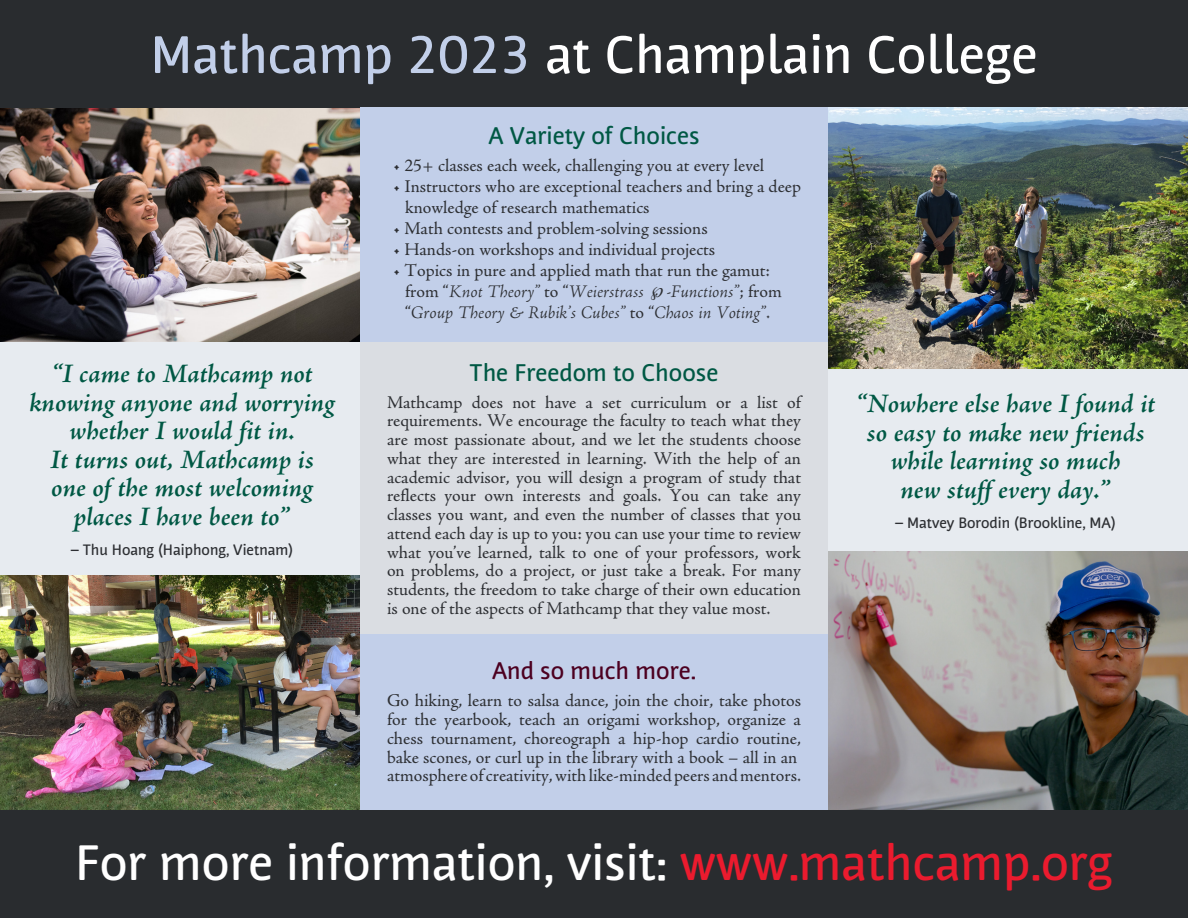
<style>
.page{position:relative;width:1188px;height:918px;background:#fff}
.page>*{position:absolute;margin:0;border:0;box-sizing:border-box;transform-origin:0 0}
.t1{font:500 52.5px "Nuvo OT";color:#fff}
.t2{font:500 49.5px "Nuvo OT";color:#fff}
.t3{font:italic 600 27px/28.5px "Adobe Jenson Pro";color:#005844;text-align:center}
.t4{font:500 24px "Nuvo OT";color:#005844}
.t5{font:500 24px "Nuvo OT";color:#4c0020}
.t6{font:18px/18.8px "Adobe Jenson Pro";color:#2d2f33;text-align:justify}
.t7{font:italic 300 18px/21px "Adobe Jenson Pro";color:#2d2f33}
.t8{font:500 15px "Nuvo OT";color:#2d2f33}
.s1{color:#c2cfe9}
.s2{font-weight:400;font-style:normal}
.s3{color:#eb1b2e}
</style>
<div class="page">
<div style="left:828px;top:342px;width:360px;height:210px;background:#e7ebf0"></div>
<div style="left:0;top:342px;width:360px;height:234px;background:#e7ebf0"></div>
<div style="left:0;top:0;width:1188px;height:108px;background:#292c2f"></div>
<div style="left:0;top:810px;width:1188px;height:108px;background:#292c2f"></div>
<div style="left:360px;top:634px;width:468px;height:176px;background:#c2cfe9"></div>
<div style="left:360px;top:108px;width:468px;height:234px;background:#c2cfe9"></div>
<img style="left:828px;top:108px;width:360px;height:261px">
<img style="left:0;top:576px;width:360px;height:234px">
<img style="left:0;top:108px;width:360px;height:234px">
<div style="left:360px;top:342px;width:468px;height:292px;background:#dadde2"></div>
<img style="left:828px;top:552px;width:360px;height:258px">
<p class="t1" style="left:150px;top:23px;width:889px"><span class="s1">Mathcamp 2023</span> at Champlain College</p>
<p class="t3" style="left:29px;top:362px;width:307px">“I came to Mathcamp not knowing anyone and worrying whether I would fit in.<br>It turns out, Mathcamp is<br>one of the most welcoming places I have been to”</p>
<p class="t8" style="left:71px;top:541px;width:223px">– Thu Hoang (Haiphong, Vietnam)</p>
<p class="t4" style="left:488px;top:122px;width:213px">A Variety of Choices</p>
<p class="t6" style="left:393px;top:157px;width:373px">• 25+ classes each week, challenging you at every level</p>
<p class="t6" style="left:405px;top:177px;width:398px;line-height:21px;text-indent:-12px">• Instructors who are exceptional teachers and bring a deep knowledge of research mathematics</p>
<p class="t6" style="left:393px;top:220px;width:316px">• Math contests and problem-solving sessions</p>
<p class="t6" style="left:393px;top:241px;width:324px">• Hands-on workshops and individual projects</p>
<p class="t7" style="left:405px;top:261px;width:378px;text-indent:-12px"><span class="s2">• Topics in pure and applied math that run the gamut: from “</span>Knot Theory” <span class="s2">to “</span>Weierstrass -Functions”<span class="s2">; from “</span>Group Theory &amp; Rubik’s Cubes” <span class="s2">to “</span>Chaos in Voting”<span class="s2">.</span></p>
<p class="t4" style="left:470px;top:358px;width:250px">The Freedom to Choose</p>
<p class="t6" style="left:387px;top:393px;width:416px">Mathcamp does not have a set curriculum or a list of requirements. We encourage the faculty to teach what they are most passionate about, and we let the students choose what they are interested in learning. With the help of an academic advisor, you will design a program of study that reflects your own interests and goals. You can take any classes you want, and even the number of classes that you attend each day is up to you: you can use your time to review what you’ve learned, talk to one of your professors, work on problems, do a project, or just take a break. For many students, the freedom to take charge of their own education is one of the aspects of Mathcamp that they value most.</p>
<p class="t5" style="left:492px;top:657px;width:205px">And so much more.</p>
<p class="t6" style="left:387px;top:692px;width:416px">Go hiking, learn to salsa dance, join the choir, take photos for the yearbook, teach an origami workshop, organize a chess tournament, choreograph a hip-hop cardio routine, bake scones, or curl up in the library with a book – all in an</p>
<p class="t6" style="left:387px;top:767px;width:415px">atmosphere of creativity, with like-minded peers and mentors.</p>
<p class="t3" style="left:856px;top:392px;width:300px">“Nowhere else have I found it so easy to make new friends while learning so much<br>new stuff every day.”</p>
<p class="t8" style="left:896px;top:514px;width:222px">– Matvey Borodin (Brookline, MA)</p>
<p class="t2" style="left:75px;top:833px;width:1039px">For more information, visit: <span class="s3">www.mathcamp.org</span></p>
</div>
